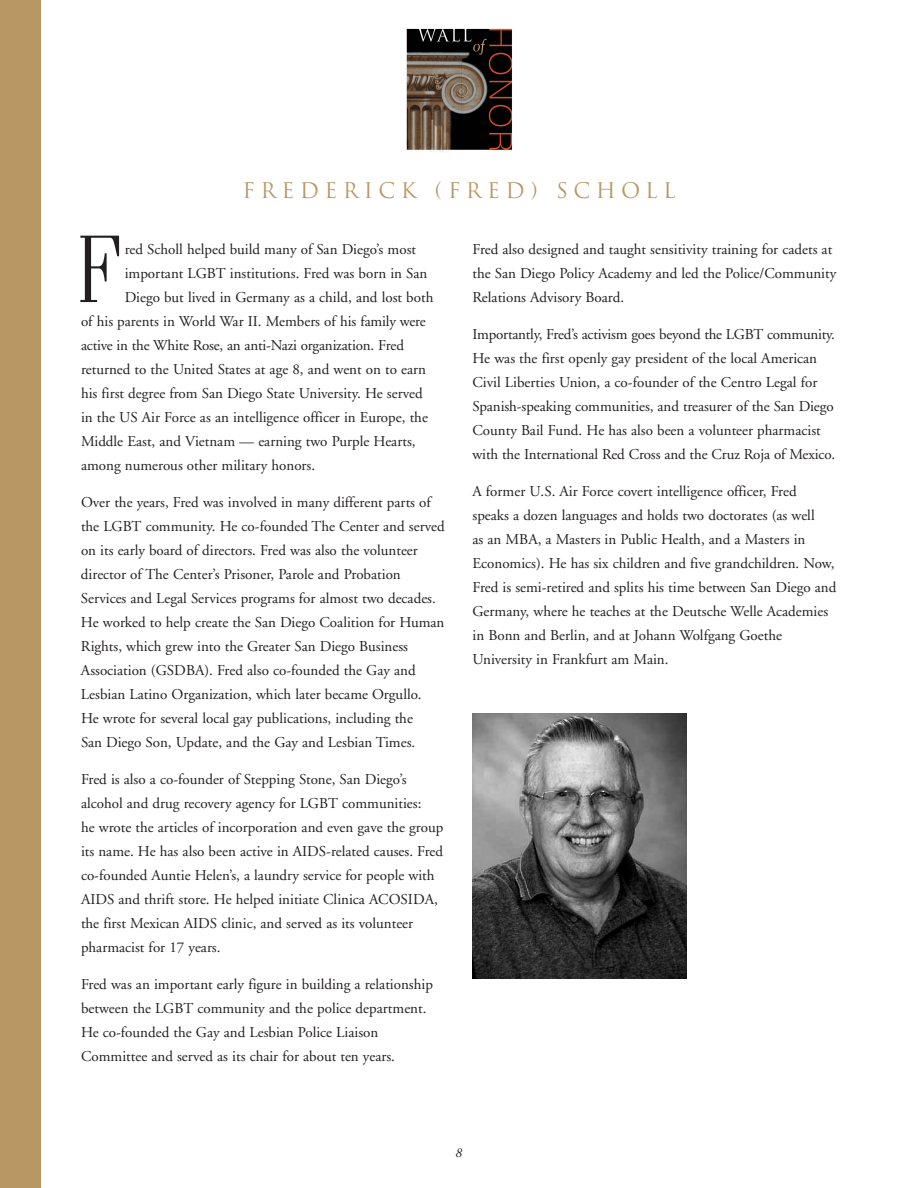
<style>
.page{position:relative;width:918px;height:1188px;background:#fff}
.page>*{position:absolute;margin:0;border:0;box-sizing:border-box;transform-origin:0 0}
.t1{font:300 96px "Fenice";color:#231f20;scale:.9 1}
.t2{font:21px "Trajan";letter-spacing:.26em;color:#b99764}
.t3{font:15px/24px "Adobe Garamond";color:#231f20}
.t4{font:italic 13.5px "Adobe Garamond";color:#231f20}
</style>
<div class="page">
<div style="left:0;top:0;width:40px;height:1188px;background:#b99764"></div>
<img style="left:473px;top:714px;width:213px;height:265px">
<img style="left:406px;top:28px;width:107px;height:124px">
<h2 class="t2" style="left:242px;top:179px;width:434px">FREDERICK (FRED) SCHOLL</h2>
<h1 class="t1" style="left:75px;top:236px;width:55px">F</h1>
<p class="t3" style="left:125px;top:238px;width:293px">red Scholl helped build many of San Diego’s most</p>
<p class="t3" style="left:125px;top:262px;width:304px">important LGBT institutions. Fred was born in San</p>
<p class="t3" style="left:125px;top:286px;width:310px">Diego but lived in Germany as a child, and lost both</p>
<p class="t3" style="left:81px;top:310px;width:346px">of his parents in World War II. Members of his family were</p>
<p class="t3" style="left:81px;top:334px;width:325px">active in the White Rose, an anti-Nazi organization. Fred</p>
<p class="t3" style="left:81px;top:358px;width:347px">returned to the United States at age 8, and went on to earn</p>
<p class="t3" style="left:81px;top:382px;width:343px">his first degree from San Diego State University. He served</p>
<p class="t3" style="left:81px;top:406px;width:348px">in the US Air Force as an intelligence officer in Europe, the</p>
<p class="t3" style="left:81px;top:430px;width:336px">Middle East, and Vietnam — earning two Purple Hearts,</p>
<p class="t3" style="left:81px;top:454px;width:236px">among numerous other military honors.</p>
<p class="t3" style="left:81px;top:491px;width:365px">Over the years, Fred was involved in many different parts of the LGBT community. He co-founded The Center and served on its early board of directors. Fred was also the volunteer director of The Center’s Prisoner, Parole and Probation Services and Legal Services programs for almost two decades.<br>He worked to help create the San Diego Coalition for Human Rights, which grew into the Greater San Diego Business Association (GSDBA). Fred also co-founded the Gay and Lesbian Latino Organization, which later became Orgullo.<br>He wrote for several local gay publications, including the<br>San Diego Son, Update, and the Gay and Lesbian Times.</p>
<p class="t3" style="left:81px;top:768px;width:364px">Fred is also a co-founder of Stepping Stone, San Diego’s alcohol and drug recovery agency for LGBT communities:<br>he wrote the articles of incorporation and even gave the group its name. He has also been active in AIDS-related causes. Fred co-founded Auntie Helen’s, a laundry service for people with AIDS and thrift store. He helped initiate Clinica ACOSIDA, the first Mexican AIDS clinic, and served as its volunteer pharmacist for 17 years.</p>
<p class="t3" style="left:81px;top:973px;width:353px">Fred was an important early figure in building a relationship between the LGBT community and the police department.<br>He co-founded the Gay and Lesbian Police Liaison Committee and served as its chair for about ten years.</p>
<p class="t3" style="left:472px;top:238px;width:365px">Fred also designed and taught sensitivity training for cadets at the San Diego Policy Academy and led the Police/Community<br>Relations Advisory Board.</p>
<p class="t3" style="left:472px;top:323px;width:364px">Importantly, Fred’s activism goes beyond the LGBT community.<br>He was the first openly gay president of the local American Civil Liberties Union, a co-founder of the Centro Legal for Spanish-speaking communities, and treasurer of the San Diego County Bail Fund. He has also been a volunteer pharmacist with the International Red Cross and the Cruz Roja of Mexico.</p>
<p class="t3" style="left:472px;top:480px;width:366px">A former U.S. Air Force covert intelligence officer, Fred speaks a dozen languages and holds two doctorates (as well<br>as an MBA, a Masters in Public Health, and a Masters in Economics). He has six children and five grandchildren. Now, Fred is semi-retired and splits his time between San Diego and Germany, where he teaches at the Deutsche Welle Academies in Bonn and Berlin, and at Johann Wolfgang Goethe University in Frankfurt am Main.</p>
<p class="t4" style="left:455px;top:1148px;width:8px">8</p>
</div>
